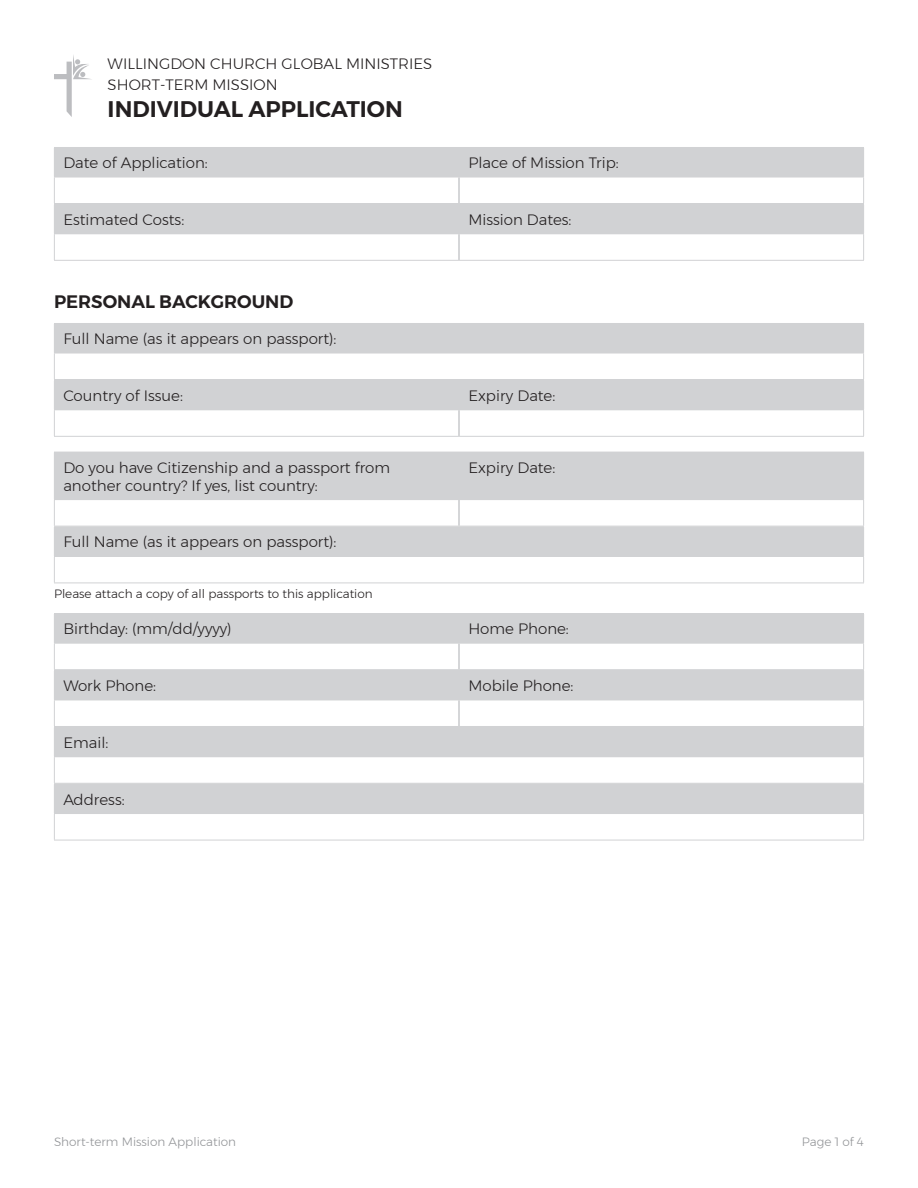
<style>
.page{position:relative;width:918px;height:1188px;background:#fff}
.page>*{position:absolute;margin:0;border:0;box-sizing:border-box;transform-origin:0 0}
.t1{font:600 22.5px "Montserrat";color:#231f20}
.t2{font:600 18px "Montserrat";color:#231f20}
.t3{font:300 15px "Montserrat";color:#231f20}
.t4{font:300 12px "Montserrat";color:#231f20}
.t5{font:300 12px "Montserrat";color:#939598}
</style>
<div class="page">
<div style="left:54px;top:204px;width:405px;height:30px;background:#d1d2d4"></div>
<hr style="left:54px;top:260px;width:405px;height:1px;background:#d1d2d4">
<div style="left:54px;top:147px;width:405px;height:30px;background:#d1d2d4"></div>
<hr style="left:54px;top:177px;width:405px;height:1px;background:#d1d2d4">
<svg style="left:54px;top:178px;width:1px;height:82px"></svg>
<hr style="left:54px;top:203px;width:405px;height:1px;background:#d1d2d4">
<div style="left:54px;top:323px;width:810px;height:30px;background:#d1d2d4"></div>
<hr style="left:54px;top:353px;width:810px;height:1px;background:#d1d2d4">
<hr style="left:54px;top:379px;width:810px;height:1px;background:#d1d2d4">
<div style="left:459px;top:204px;width:405px;height:30px;background:#d1d2d4"></div>
<hr style="left:459px;top:260px;width:405px;height:1px;background:#d1d2d4">
<div style="left:459px;top:147px;width:405px;height:30px;background:#d1d2d4"></div>
<hr style="left:459px;top:177px;width:405px;height:1px;background:#d1d2d4">
<svg style="left:458px;top:178px;width:2px;height:82px"></svg>
<svg style="left:863px;top:178px;width:1px;height:82px"></svg>
<hr style="left:459px;top:203px;width:405px;height:1px;background:#d1d2d4">
<div style="left:54px;top:380px;width:405px;height:30px;background:#d1d2d4"></div>
<svg style="left:54px;top:354px;width:1px;height:82px"></svg>
<hr style="left:54px;top:436px;width:405px;height:1px;background:#d1d2d4">
<div style="left:459px;top:380px;width:405px;height:30px;background:#d1d2d4"></div>
<svg style="left:458px;top:410px;width:2px;height:26px"></svg>
<svg style="left:863px;top:354px;width:1px;height:82px"></svg>
<hr style="left:459px;top:436px;width:405px;height:1px;background:#d1d2d4">
<div style="left:54px;top:527px;width:810px;height:29px;background:#d1d2d4"></div>
<hr style="left:54px;top:556px;width:810px;height:1px;background:#d1d2d4">
<hr style="left:54px;top:583px;width:810px;height:1px;background:#d1d2d4">
<div style="left:459px;top:452px;width:405px;height:48px;background:#d1d2d4"></div>
<svg style="left:863px;top:500px;width:1px;height:83px"></svg>
<hr style="left:459px;top:526px;width:405px;height:1px;background:#d1d2d4">
<div style="left:54px;top:452px;width:405px;height:48px;background:#d1d2d4"></div>
<svg style="left:54px;top:500px;width:1px;height:83px"></svg>
<svg style="left:458px;top:500px;width:2px;height:26px"></svg>
<hr style="left:54px;top:526px;width:405px;height:1px;background:#d1d2d4">
<div style="left:54px;top:614px;width:405px;height:29px;background:#d1d2d4"></div>
<hr style="left:54px;top:613px;width:405px;height:1px;background:#d1d2d4">
<hr style="left:54px;top:643px;width:405px;height:1px;background:#d1d2d4">
<hr style="left:54px;top:669px;width:405px;height:1px;background:#d1d2d4">
<div style="left:459px;top:614px;width:405px;height:29px;background:#d1d2d4"></div>
<hr style="left:459px;top:613px;width:405px;height:1px;background:#d1d2d4">
<hr style="left:459px;top:643px;width:405px;height:1px;background:#d1d2d4">
<hr style="left:459px;top:669px;width:405px;height:1px;background:#d1d2d4">
<div style="left:54px;top:727px;width:810px;height:30px;background:#d1d2d4"></div>
<hr style="left:54px;top:783px;width:810px;height:1px;background:#d1d2d4">
<div style="left:459px;top:670px;width:405px;height:30px;background:#d1d2d4"></div>
<hr style="left:459px;top:700px;width:405px;height:1px;background:#d1d2d4">
<hr style="left:459px;top:726px;width:405px;height:1px;background:#d1d2d4">
<div style="left:54px;top:670px;width:405px;height:30px;background:#d1d2d4"></div>
<hr style="left:54px;top:700px;width:405px;height:1px;background:#d1d2d4">
<svg style="left:458px;top:644px;width:2px;height:82px"></svg>
<hr style="left:54px;top:726px;width:405px;height:1px;background:#d1d2d4">
<div style="left:54px;top:784px;width:810px;height:30px;background:#d1d2d4"></div>
<svg style="left:54px;top:644px;width:1px;height:196px"></svg>
<svg style="left:863px;top:644px;width:1px;height:196px"></svg>
<hr style="left:54px;top:840px;width:810px;height:1px;background:#d1d2d4">
<svg style="left:54px;top:55px;width:38px;height:62px"></svg>
<p class="t3" style="left:108px;top:52px;width:326px">WILLINGDON CHURCH GLOBAL MINISTRIES</p>
<p class="t3" style="left:108px;top:74px;width:172px">SHORT-TERM MISSION</p>
<p class="t1" style="left:108px;top:91px;width:297px">INDIVIDUAL APPLICATION</p>
<p class="t3" style="left:63px;top:151px;width:146px">Date of Application:</p>
<p class="t3" style="left:63px;top:208px;width:122px">Estimated Costs:</p>
<p class="t2" style="left:54px;top:287px;width:241px">PERSONAL BACKGROUND</p>
<p class="t3" style="left:63px;top:327px;width:275px">Full Name (as it appears on passport):</p>
<p class="t3" style="left:468px;top:151px;width:152px">Place of Mission Trip:</p>
<p class="t3" style="left:468px;top:208px;width:105px">Mission Dates:</p>
<p class="t3" style="left:63px;top:384px;width:121px">Country of Issue:</p>
<p class="t3" style="left:468px;top:384px;width:88px">Expiry Date:</p>
<p class="t3" style="left:63px;top:456px;width:328px">Do you have Citizenship and a passport from</p>
<p class="t3" style="left:468px;top:456px;width:88px">Expiry Date:</p>
<p class="t3" style="left:63px;top:474px;width:256px">another country? If yes, list country:</p>
<p class="t3" style="left:63px;top:531px;width:275px">Full Name (as it appears on passport):</p>
<p class="t4" style="left:54px;top:585px;width:320px">Please attach a copy of all passports to this application</p>
<p class="t3" style="left:63px;top:618px;width:170px">Birthday: (mm/dd/yyyy)</p>
<p class="t3" style="left:468px;top:618px;width:102px">Home Phone:</p>
<p class="t3" style="left:63px;top:674px;width:94px">Work Phone:</p>
<p class="t3" style="left:468px;top:674px;width:107px">Mobile Phone:</p>
<p class="t3" style="left:63px;top:731px;width:46px">Email:</p>
<p class="t3" style="left:63px;top:788px;width:63px">Address:</p>
<p class="t5" style="left:54px;top:1132px;width:184px">Short-term Mission Application</p>
<p class="t5" style="left:802px;top:1132px;width:64px">Page 1 of 4</p>
</div>
